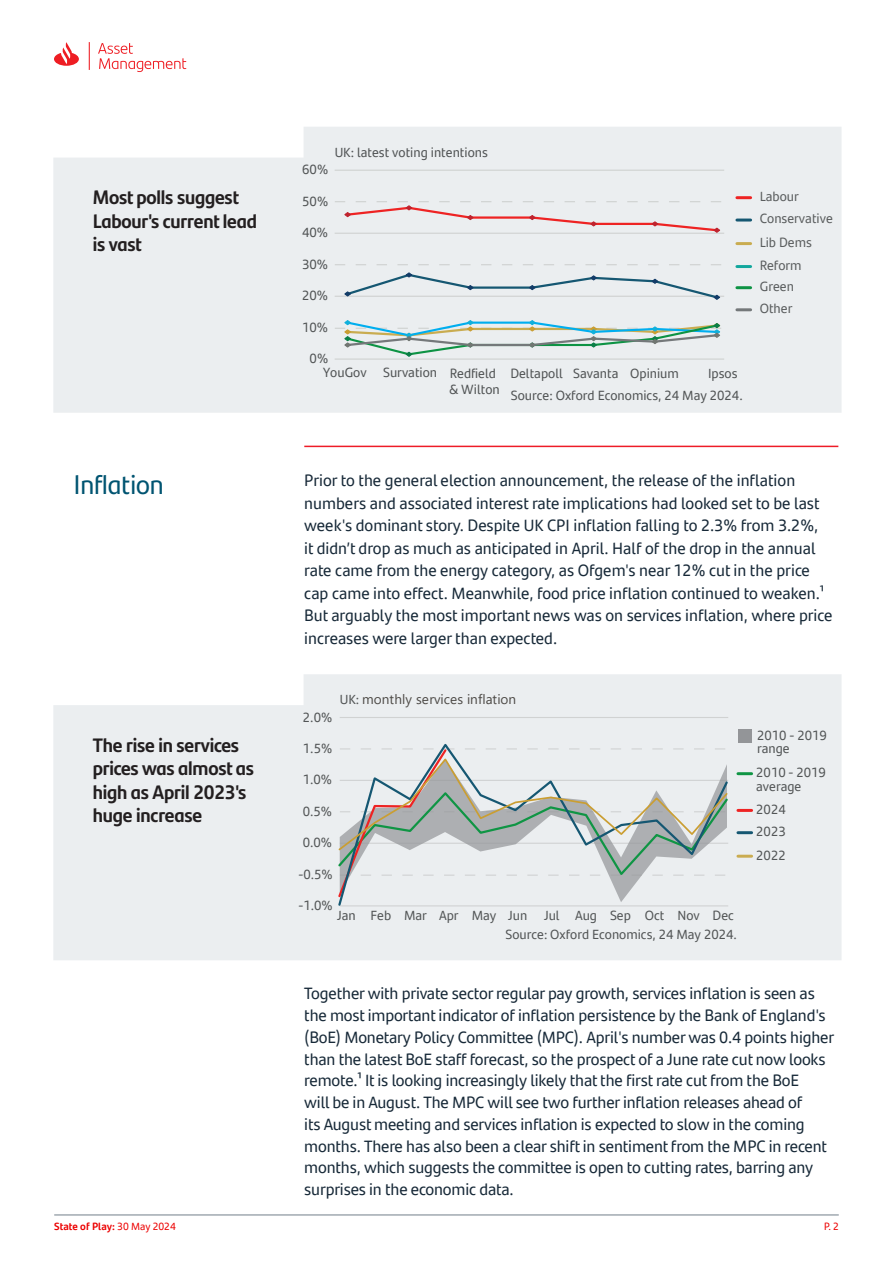
<style>
.page{position:relative;width:893px;height:1263px;background:#fff}
.page>*{position:absolute;margin:0;border:0;box-sizing:border-box;transform-origin:0 0}
.t1{font:27px "Santander Headline";color:#005471}
.t2{font:700 19.5px/23.4px "Santander Headline";letter-spacing:-.01em;color:#231f20}
.t3{font:16.5px/21.8px "Santander Text";letter-spacing:-.01em;color:#172938}
.t4{font:13.5px/16.4px "Santander Text";color:#515455;text-align:right}
.t5{font:13.5px/22px "Santander Text";color:#5a5d5e}
.t6{font:13.5px "Segoe UI";color:#4d4a46}
.t7{font:13.35px/13.4px "Santander Text";color:#525556}
.t8{font:700 10.5px "Santander Text";color:#ec0000}
.t9{font:10.5px "Santander Headline";color:#ec0000}
.s1{font-family:"Santander Text";font-size:13.35px;color:#525556}
.s2{font-weight:400}
</style>
<div class="page">
<hr style="left:54px;top:1215px;width:785px;height:1px;background:#727f8a">
<svg style="left:54px;top:42px;width:132px;height:30px"></svg>
<hr style="left:304px;top:446px;width:534px;height:1px;background:#ee1c27">
<div style="left:53px;top:127px;width:789px;height:286px;background:#ebeef0"></div>
<div style="left:53px;top:674px;width:789px;height:286px;background:#ebeef0"></div>
<hr style="left:737px;top:286px;width:14px;height:3px;background:#0d9344">
<hr style="left:737px;top:308px;width:14px;height:3px;background:#74787a">
<hr style="left:737px;top:196px;width:14px;height:3px;background:#ee2323">
<hr style="left:737px;top:219px;width:14px;height:3px;background:#155772">
<hr style="left:737px;top:242px;width:14px;height:3px;background:#c9ac50">
<hr style="left:737px;top:265px;width:14px;height:3px;background:#12a79d">
<svg style="left:335px;top:264px;width:388px;height:1px"></svg>
<hr style="left:335px;top:170px;width:389px;height:1px;background:#cfd1d0">
<hr style="left:335px;top:233px;width:389px;height:1px;background:#cfd1d0">
<hr style="left:335px;top:296px;width:389px;height:1px;background:#cfd1d0">
<hr style="left:335px;top:358px;width:389px;height:2px;background:#cfd1d0">
<svg style="left:335px;top:201px;width:388px;height:32px;background:#e9dee0"></svg>
<svg style="left:344px;top:272px;width:377px;height:28px;background:#d7dfe3"></svg>
<svg style="left:335px;top:319px;width:389px;height:38px;background:#cbdbd9"></svg>
<hr style="left:738px;top:772px;width:14px;height:3px;background:#0f9544">
<hr style="left:738px;top:809px;width:14px;height:3px;background:#ee2323">
<hr style="left:738px;top:831px;width:14px;height:3px;background:#155772">
<hr style="left:738px;top:855px;width:14px;height:3px;background:#caac51">
<hr style="left:340px;top:717px;width:388px;height:1px;background:#d0d2d2">
<svg style="left:337px;top:741px;width:393px;height:166px;background:#e7eaec"></svg>
<svg style="left:336px;top:747px;width:394px;height:152px;background:#d3d8d7"></svg>
<div style="left:738px;top:729px;width:14px;height:14px;background:#939598"></div>
<p class="t2" style="left:93px;top:185px;width:166px">Most polls suggest<br>Labour's current lead is vast</p>
<p class="t1" style="left:74px;top:464px;width:91px">Inflation</p>
<p class="t2" style="left:93px;top:732px;width:163px">The rise in services prices was almost as high as April 2023's huge increase</p>
<p class="t4" style="left:302px;top:161px;width:27px">60%</p>
<p class="t4" style="left:335px;top:143px;width:155px">UK: latest voting intentions</p>
<p class="t4" style="left:302px;top:192px;width:27px">50%</p>
<p class="t4" style="left:302px;top:224px;width:27px">40%</p>
<p class="t4" style="left:302px;top:255px;width:27px">30%</p>
<p class="t4" style="left:302px;top:287px;width:27px">20%</p>
<p class="t4" style="left:302px;top:318px;width:27px">10%</p>
<p class="t4" style="left:310px;top:350px;width:20px">0%</p>
<p class="t4" style="left:323px;top:364px;width:178px">YouGov Survation Redfield &amp; Wilton</p>
<p class="t4" style="left:510px;top:363px;width:234px;line-height:21px;text-align:left">Deltapoll Savanta Opinium<br>Source: Oxford Economics, 24 May 2024.</p>
<p class="t4" style="left:708px;top:365px;width:31px">Ipsos</p>
<p class="t5" style="left:760px;top:185px;width:75px">Labour<br>Conservative</p>
<p class="t5" style="left:760px;top:230px;width:54px;line-height:23px">Lib Dems<br>Reform</p>
<p class="t5" style="left:760px;top:275px;width:36px">Green<br>Other</p>
<p class="t3" style="left:304px;top:469px;width:530px;line-height:22.5px">Prior to the general election announcement, the release of the inflation numbers and associated interest rate implications had looked set to be last week's dominant story. Despite UK CPI inflation falling to 2.3% from 3.2%,<br>it didn’t drop as much as anticipated in April. Half of the drop in the annual rate came from the energy category, as Ofgem's near 12% cut in the price cap came into effect. Meanwhile, food price inflation continued to weaken.¹<br>But arguably the most important news was on services inflation, where price increases were larger than expected.</p>
<p class="t7" style="left:303px;top:709px;width:31px">2.0%</p>
<p class="t7" style="left:303px;top:741px;width:31px">1.5%</p>
<p class="t7" style="left:303px;top:772px;width:31px">1.0%</p>
<p class="t7" style="left:303px;top:804px;width:31px">0.5%</p>
<p class="t7" style="left:303px;top:835px;width:31px">0.0%</p>
<p class="t7" style="left:298px;top:866px;width:36px">-0.5%</p>
<p class="t6" style="left:340px;top:686px;width:178px"><span class="s1">UK:</span> monthly services inflation</p>
<p class="t7" style="left:298px;top:898px;width:36px">-1.0%</p>
<p class="t7" style="left:337px;top:908px;width:192px">Jan Feb Mar Apr May Jun</p>
<p class="t7" style="left:544px;top:908px;width:191px">Jul Aug Sep Oct Nov Dec</p>
<p class="t7" style="left:506px;top:927px;width:233px">Source: Oxford Economics, 24 May 2024.</p>
<p class="t7" style="left:757px;top:728px;width:71px">2010 - 2019 range</p>
<p class="t7" style="left:756px;top:765px;width:71px">2010 - 2019 average</p>
<p class="t7" style="left:756px;top:802px;width:31px">2024</p>
<p class="t7" style="left:756px;top:819px;width:31px;line-height:23.5px">2023<br>2022</p>
<p class="t3" style="left:304px;top:982px;width:531px">Together with private sector regular pay growth, services inflation is seen as the most important indicator of inflation persistence by the Bank of England's (BoE) Monetary Policy Committee (MPC). April's number was 0.4 points higher than the latest BoE staff forecast, so the prospect of a June rate cut now looks remote.¹ It is looking increasingly likely that the first rate cut from the BoE<br>will be in August. The MPC will see two further inflation releases ahead of<br>its August meeting and services inflation is expected to slow in the coming months. There has also been a clear shift in sentiment from the MPC in recent months, which suggests the committee is open to cutting rates, barring any surprises in the economic data.</p>
<p class="t8" style="left:54px;top:1218px;width:123px">State of Play: <span class="s2">30 May 2024</span></p>
<p class="t9" style="left:824px;top:1218px;width:16px">P. 2</p>
</div>
